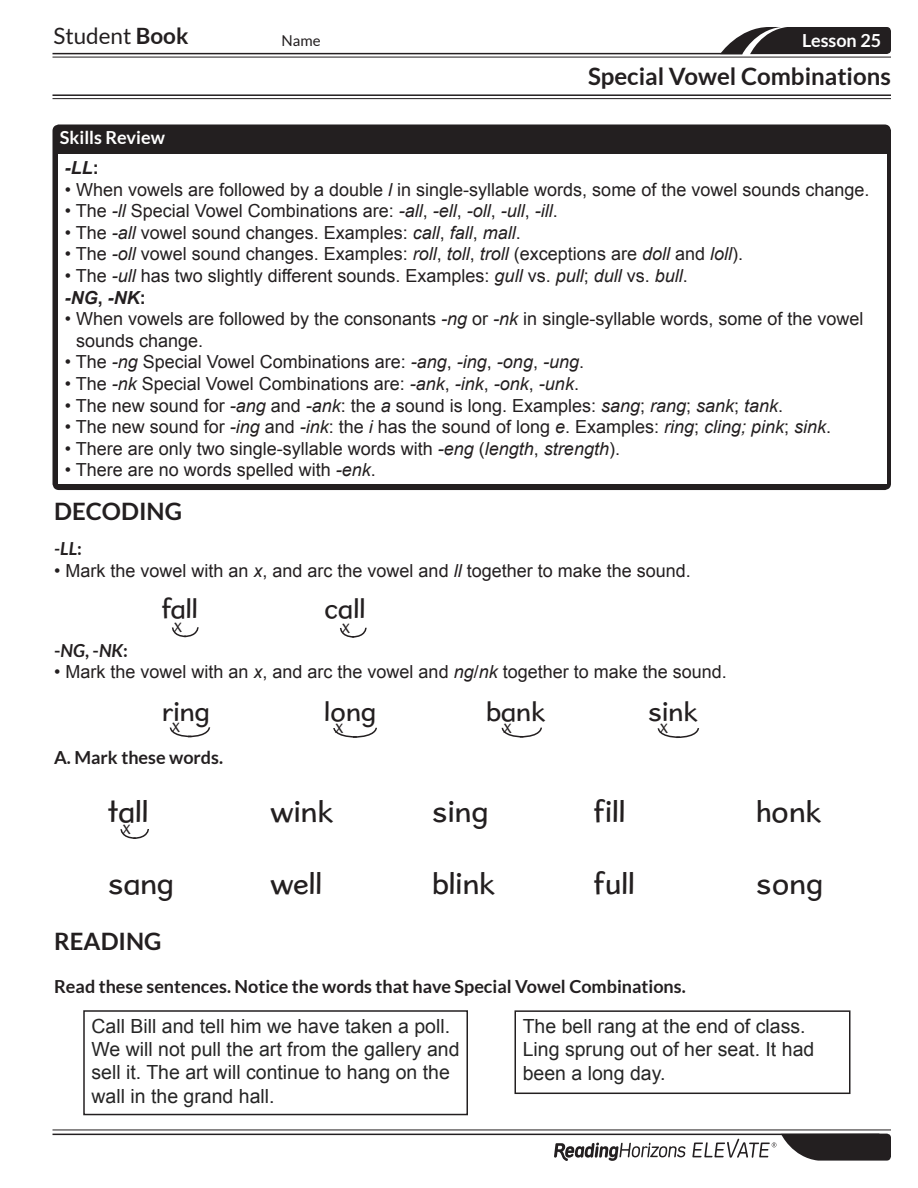
<style>
.page{position:relative;width:918px;height:1188px;background:#fff}
.page>*{position:absolute;margin:0;border:0;box-sizing:border-box;transform-origin:0 0}
.t1{font:30px "Card Edu Rg";color:#231f20}
.t2{font:27px "Card Edu Rg";color:#231f20}
.t3{font:700 24px "Lato";color:#231f20}
.t4{font:22.5px "Lato";color:#231f20}
.t5{font:19.5px/23.4px "Arial";color:#262626}
.t6{font:18px/21.6px "Arial";color:#231f20}
.t7{font:700 18px "Lato";color:#231f20}
.t8{font:700 18px/29.7px "Lato";color:#fff}
.t9{font:italic 700 18px "Lato";color:#231f20}
.t10{font:15px "Lato";color:#231f20}
.t11{font:13.5px "Card Edu Rg";color:#231f20}
.s1{font-weight:700}
.s2{font-family:"Arial";font-style:italic;color:#231f20}
.s3{font-family:"Arial";color:#231f20}
.s4{font-style:italic}
.s5{font-weight:700;font-style:italic}
.s6{font-style:normal}
</style>
<div class="page">
<svg style="left:720px;top:27px;width:171px;height:27px;background:#403d3e"></svg>
<hr style="left:52px;top:53px;width:690px;height:1px;background:#231f20">
<hr style="left:52px;top:1134px;width:827px;height:1px;background:#231f20">
<hr style="left:52px;top:1130px;width:839px;height:1px;background:#231f20">
<hr style="left:52px;top:94px;width:839px;height:2px;background:#231f20">
<hr style="left:52px;top:57px;width:839px;height:1px;background:#231f20">
<hr style="left:52px;top:98px;width:839px;height:1px;background:#231f20">
<svg style="left:692px;top:1134px;width:199px;height:27px"></svg>
<svg style="left:554px;top:1143px;width:132px;height:18px"></svg>
<div style="left:52px;top:125px;width:839px;height:365px;background:#231f20;border-radius:6px"></div>
<div style="left:58px;top:154px;width:829px;height:329px;background:#fff"></div>
<div style="left:83px;top:1010px;width:385px;height:105px;border:2px solid #231f20"></div>
<div style="left:514px;top:1010px;width:336px;height:84px;border:2px solid #231f20"></div>
<svg style="left:171px;top:627px;width:28px;height:11px"></svg>
<svg style="left:340px;top:627px;width:27px;height:11px"></svg>
<svg style="left:169px;top:727px;width:42px;height:11px"></svg>
<svg style="left:333px;top:727px;width:44px;height:11px"></svg>
<svg style="left:501px;top:727px;width:41px;height:11px"></svg>
<svg style="left:657px;top:728px;width:43px;height:10px"></svg>
<svg style="left:120px;top:829px;width:29px;height:10px"></svg>
<div style="left:860px;top:1139px;width:22px;height:17px;background:#231f20"></div>
<p class="t4" style="left:53px;top:23px;width:137px">Student <span class="s1">Book</span></p>
<p class="t10" style="left:281px;top:32px;width:41px">Name</p>
<p class="t8" style="left:802px;top:26px;width:81px">Lesson 25</p>
<p class="t3" style="left:588px;top:63px;width:304px">Special Vowel Combinations</p>
<p class="t8" style="left:60px;top:123px;width:106px">Skills Review <span class="s2">-LL</span><span class="s3">:</span></p>
<p class="t6" style="left:65px;top:179px;width:806px">• When vowels are followed by a double <span class="s4">l</span> in single-syllable words, some of the vowel sounds change.</p>
<p class="t6" style="left:65px;top:200px;width:495px">• The <span class="s4">-ll</span> Special Vowel Combinations are: <span class="s4">-all</span>, <span class="s4">-ell</span>, <span class="s4">-oll</span>, <span class="s4">-ull</span>, <span class="s4">-ill</span>.</p>
<p class="t6" style="left:65px;top:222px;width:458px">• The <span class="s4">-all</span> vowel sound changes. Examples: <span class="s4">call</span>, <span class="s4">fall</span>, <span class="s4">mall</span>.</p>
<p class="t6" style="left:65px;top:243px;width:680px">• The <span class="s4">-oll</span> vowel sound changes. Examples: <span class="s4">roll</span>, <span class="s4">toll</span>, <span class="s4">troll</span> (exceptions are <span class="s4">doll</span> and <span class="s4">loll</span>).</p>
<p class="t6" style="left:65px;top:265px;width:624px">• The <span class="s4">-ull</span> has two slightly different sounds. Examples: <span class="s4">gull</span> vs. <span class="s4">pull</span>; <span class="s4">dull</span> vs. <span class="s4">bull</span>. <span class="s5">-NG</span><span class="s1">,</span> <span class="s5">-NK</span><span class="s1">:</span></p>
<p class="t6" style="left:76px;top:308px;width:789px;text-indent:-11px">• When vowels are followed by the consonants <span class="s4">-ng</span> or <span class="s4">-nk</span> in single-syllable words, some of the vowel sounds change.</p>
<p class="t6" style="left:65px;top:351px;width:521px">• The <span class="s4">-ng</span> Special Vowel Combinations are: <span class="s4">-ang</span>, <span class="s4">-ing</span>, <span class="s4">-ong</span>, <span class="s4">-ung</span>.</p>
<p class="t6" style="left:65px;top:373px;width:516px">• The <span class="s4">-nk</span> Special Vowel Combinations are: <span class="s4">-ank</span>, <span class="s4">-ink</span>, <span class="s4">-onk</span>, <span class="s4">-unk</span>.</p>
<p class="t6" style="left:65px;top:395px;width:720px">• The new sound for <span class="s4">-ang</span> and <span class="s4">-ank</span>: the <span class="s4">a</span> sound is long. Examples: <span class="s4">sang</span>; <span class="s4">rang</span>; <span class="s4">sank</span>; <span class="s4">tank</span>.</p>
<p class="t6" style="left:65px;top:416px;width:768px">• The new sound for <span class="s4">-ing</span> and <span class="s4">-ink</span>: the <span class="s4">i</span> has the sound of long <span class="s4">e</span>. Examples: <span class="s4">ring</span>; <span class="s4">cling; pink</span>; <span class="s4">sink</span>.</p>
<p class="t6" style="left:65px;top:438px;width:557px">• There are only two single-syllable words with <span class="s4">-eng</span> (<span class="s4">length</span>, <span class="s4">strength</span>).</p>
<p class="t6" style="left:65px;top:459px;width:313px">• There are no words spelled with <span class="s4">-enk</span>.</p>
<p class="t3" style="left:54px;top:498px;width:129px">DECODING</p>
<p class="t9" style="left:54px;top:539px;width:29px">-LL<span class="s6">:</span></p>
<p class="t6" style="left:54px;top:560px;width:638px">• Mark the vowel with an <span class="s4">x</span>, and arc the vowel and <span class="s4">ll</span> together to make the sound.</p>
<p class="t2" style="left:162px;top:593px;width:37px">fall</p>
<p class="t2" style="left:324px;top:593px;width:43px">call</p>
<p class="t7" style="left:54px;top:640px;width:75px">-<span class="s4">NG</span>, -<span class="s4">NK</span>:</p>
<p class="t6" style="left:54px;top:661px;width:674px">• Mark the vowel with an <span class="s4">x</span>, and arc the vowel and <span class="s4">ng</span>/<span class="s4">nk</span> together to make the sound.</p>
<p class="t2" style="left:162px;top:695px;width:49px">ring</p>
<p class="t2" style="left:324px;top:695px;width:54px">long</p>
<p class="t2" style="left:486px;top:695px;width:61px">bank</p>
<p class="t2" style="left:648px;top:695px;width:51px">sink</p>
<p class="t7" style="left:54px;top:747px;width:170px">A. Mark these words.</p>
<p class="t1" style="left:108px;top:793px;width:42px">tall</p>
<p class="t1" style="left:270px;top:793px;width:65px">wink</p>
<p class="t1" style="left:432px;top:793px;width:58px">sing</p>
<p class="t1" style="left:594px;top:793px;width:33px">fill</p>
<p class="t1" style="left:756px;top:793px;width:67px">honk</p>
<p class="t11" style="left:174px;top:620px;width:10px">X</p>
<p class="t11" style="left:342px;top:620px;width:10px">X</p>
<p class="t11" style="left:171px;top:720px;width:10px">X</p>
<p class="t11" style="left:335px;top:720px;width:10px">X</p>
<p class="t11" style="left:503px;top:720px;width:10px">X</p>
<p class="t11" style="left:659px;top:720px;width:10px">X</p>
<p class="t11" style="left:122px;top:821px;width:10px">X</p>
<p class="t1" style="left:108px;top:865px;width:67px">sang</p>
<p class="t1" style="left:270px;top:865px;width:54px">well</p>
<p class="t1" style="left:432px;top:865px;width:64px">blink</p>
<p class="t1" style="left:594px;top:865px;width:42px">full</p>
<p class="t1" style="left:756px;top:865px;width:68px">song</p>
<p class="t3" style="left:54px;top:927px;width:109px">READING</p>
<p class="t7" style="left:54px;top:976px;width:633px">Read these sentences. Notice the words that have Special Vowel Combinations.</p>
<p class="t5" style="left:92px;top:1014px;width:370px">Call Bill and tell him we have taken a poll.<br>We will not pull the art from the gallery and sell it. The art will continue to hang on the wall in the grand hall.</p>
<p class="t5" style="left:523px;top:1015px;width:293px">The bell rang at the end of class.<br>Ling sprung out of her seat. It had been a long day.</p>
</div>
